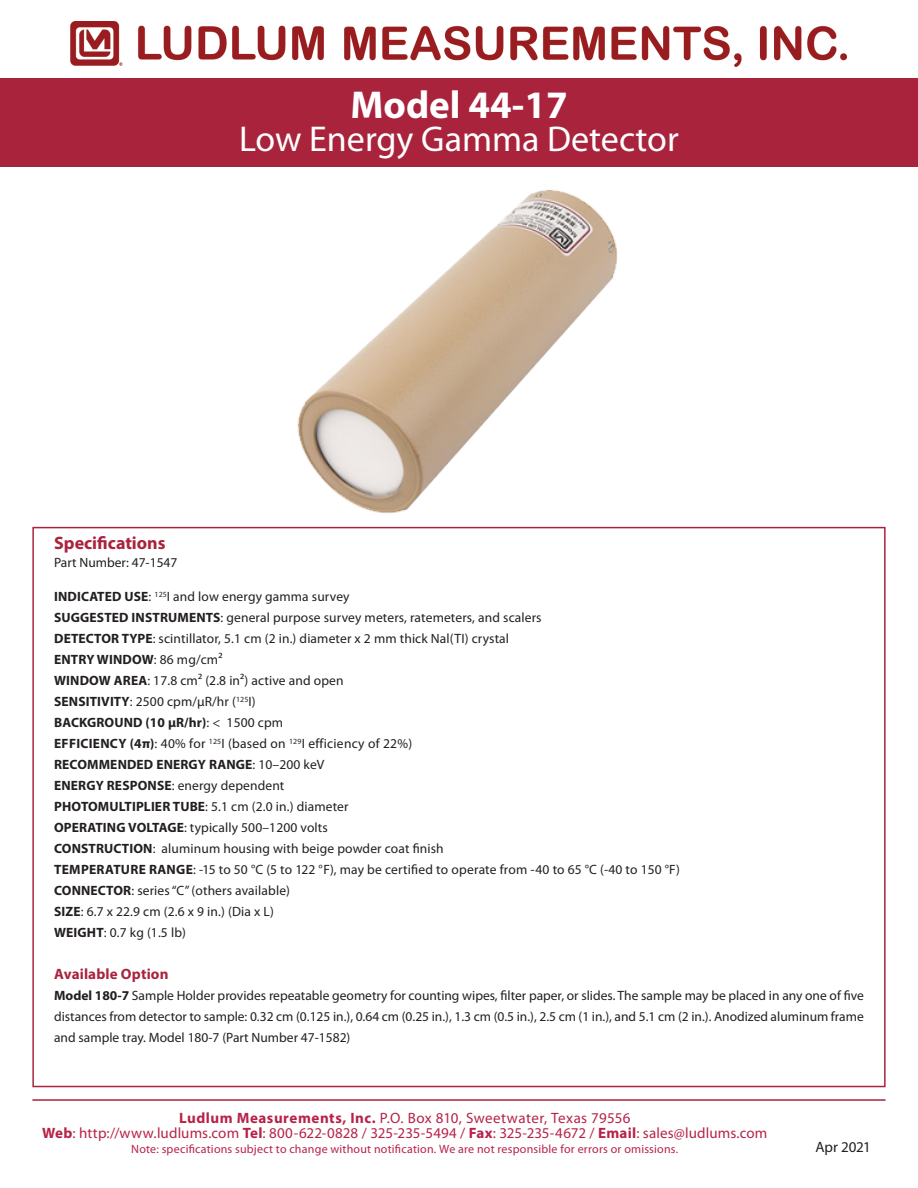
<style>
.page{position:relative;width:918px;height:1188px;background:#fff}
.page>*{position:absolute;margin:0;border:0;box-sizing:border-box;transform-origin:0 0}
.t1{font:700 39px "Myriad Pro";color:#fff}
.t2{font:36px "Myriad Pro";color:#fff}
.Subhead_2{font:700 18px "Myriad Pro";color:#a9233d}
.t3{font:15px "Myriad Pro";letter-spacing:.01em;color:#b72348}
.t4{font:700 15px "Myriad Pro";letter-spacing:.01em;color:#a9233d}
.t5{font:15px "Myriad Pro";letter-spacing:-.01em;color:#231f20}
.t6{font:13.5px/21px "Myriad Pro";letter-spacing:.01em;color:#231f20;text-align:justify}
.t7{font:700 13.5px "Myriad Pro";letter-spacing:.01em;color:#231f20}
.t8{font:12px "Myriad Pro";letter-spacing:.02em;color:#b72348}
.s1{font-weight:700}
.s2{font-weight:400}
</style>
<div class="page">
<hr style="left:32px;top:1099px;width:854px;height:2px;background:#a9233d">
<div style="left:0;top:78px;width:918px;height:88px;background:#a9233d"></div>
<img style="left:71px;top:22px;width:775px;height:44px">
<img style="left:278px;top:190px;width:362px;height:339px">
<p class="t1" style="left:350px;top:80px;width:219px">Model 44-17</p>
<p class="t2" style="left:239px;top:117px;width:441px">Low Energy Gamma Detector</p>
<p class="Subhead_2" style="left:54px;top:531px;width:113px">Specifications</p>
<p class="t6" style="left:54px;top:551px;width:125px">Part Number: 47-1547</p>
<p class="t6" style="left:54px;top:586px;width:297px"><span class="s1">INDICATED USE</span>: <sup>125</sup>I and low energy gamma survey</p>
<p class="t6" style="left:54px;top:607px;width:489px"><span class="s1">SUGGESTED INSTRUMENTS</span>: general purpose survey meters, ratemeters, and scalers</p>
<p class="t6" style="left:54px;top:628px;width:456px"><span class="s1">DETECTOR TYPE</span>: scintillator, 5.1 cm (2 in.) diameter x 2 mm thick Nal(TI) crystal</p>
<p class="t7" style="left:54px;top:651px;width:170px">ENTRY WINDOW<span class="s2">: 86 mg/cm²</span></p>
<p class="t6" style="left:54px;top:670px;width:291px"><span class="s1">WINDOW AREA</span>: 17.8 cm² (2.8 in²) active and open</p>
<p class="t6" style="left:54px;top:691px;width:203px"><span class="s1">SENSITIVITY</span>: 2500 cpm/µR/hr (<sup>125</sup>I)</p>
<p class="t7" style="left:54px;top:714px;width:231px">BACKGROUND (10 µR/hr)<span class="s2">: &lt; 1500 cpm</span></p>
<p class="t6" style="left:54px;top:733px;width:360px"><span class="s1">EFFICIENCY (4π)</span>: 40% for <sup>125</sup>I (based on <sup>129</sup>I efficiency of 22%)</p>
<p class="t7" style="left:54px;top:756px;width:272px">RECOMMENDED ENERGY RANGE<span class="s2">: 10–200 keV</span></p>
<p class="t6" style="left:54px;top:775px;width:232px"><span class="s1">ENERGY RESPONSE</span>: energy dependent</p>
<p class="t6" style="left:54px;top:796px;width:296px"><span class="s1">PHOTOMULTIPLIER TUBE</span>: 5.1 cm (2.0 in.) diameter</p>
<p class="t6" style="left:54px;top:817px;width:275px"><span class="s1">OPERATING VOLTAGE</span>: typically 500–1200 volts</p>
<p class="t6" style="left:54px;top:838px;width:391px"><span class="s1">CONSTRUCTION</span>: aluminum housing with beige powder coat finish</p>
<p class="t6" style="left:54px;top:859px;width:627px"><span class="s1">TEMPERATURE RANGE</span>: -15 to 50 °C (5 to 122 °F), may be certified to operate from -40 to 65 °C (-40 to 150 °F)</p>
<p class="t6" style="left:54px;top:880px;width:237px"><span class="s1">CONNECTOR</span>: series “C” (others available)</p>
<p class="t6" style="left:54px;top:901px;width:221px"><span class="s1">SIZE</span>: 6.7 x 22.9 cm (2.6 x 9 in.) (Dia x L)</p>
<p class="t6" style="left:54px;top:922px;width:133px"><span class="s1">WEIGHT</span>: 0.7 kg (1.5 lb)</p>
<p class="t4" style="left:54px;top:964px;width:116px">Available Option</p>
<p class="t6" style="left:54px;top:985px;width:811px"><span class="s1">Model 180-7</span> Sample Holder provides repeatable geometry for counting wipes, filter paper, or slides. The sample may be placed in any one of five distances from detector to sample: 0.32 cm (0.125 in.), 0.64 cm (0.25 in.), 1.3 cm (0.5 in.), 2.5 cm (1 in.), and 5.1 cm (2 in.). Anodized aluminum frame and sample tray. Model 180-7 (Part Number 47-1582)</p>
<p class="t3" style="left:179px;top:1109px;width:453px"><span class="s1">Ludlum Measurements, Inc.</span> P.O. Box 810, Sweetwater, Texas 79556</p>
<p class="t3" style="left:42px;top:1124px;width:727px"><span class="s1">Web</span>: http://www.ludlums.com <span class="s1">Tel</span>: 800-622-0828 / 325-235-5494 / <span class="s1">Fax</span>: 325-235-4672 / <span class="s1">Email</span>: sales@ludlums.com</p>
<p class="t8" style="left:131px;top:1142px;width:549px">Note: specifications subject to change without notification. We are not responsible for errors or omissions.</p>
<p class="t5" style="left:815px;top:1137px;width:57px">Apr 2021</p>
</div>
